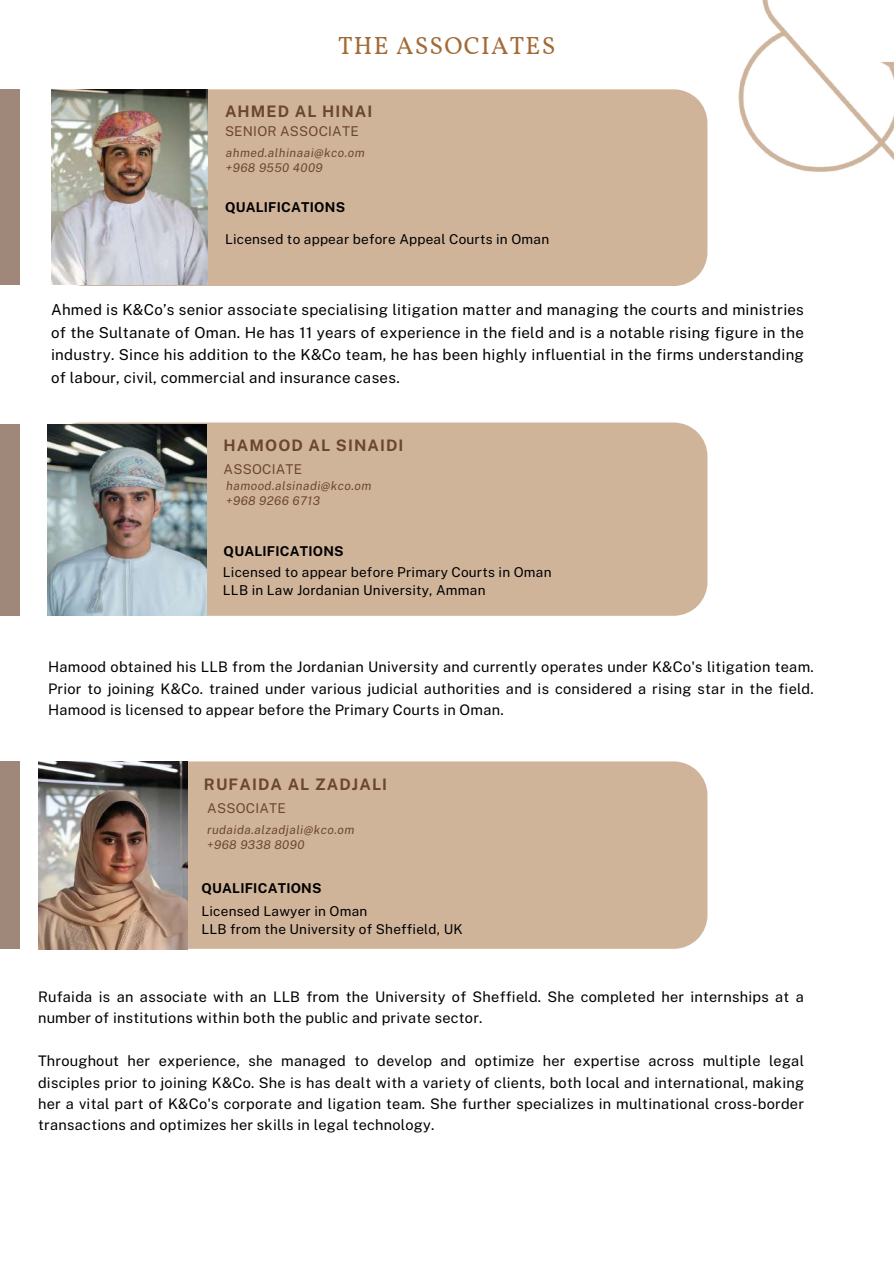
<style>
.page{position:relative;width:894px;height:1264px;background:#fff}
.page>*{position:absolute;margin:0;border:0;box-sizing:border-box;transform-origin:0 0}
.t1{font:24.75px "Vollkorn";letter-spacing:.05em;color:#a26a35}
.t2{font:700 15.9px "Public Sans";letter-spacing:.07em;color:#6c4730}
.t3{font:15.15px/22.5px "Public Sans";letter-spacing:.015em;color:#000;text-align:justify}
.t4{font:14.55px/21.3px "Public Sans";letter-spacing:.015em;color:#000;text-align:justify}
.t5{font:13.65px/18px "Public Sans";letter-spacing:.015em;color:#000}
.t6{font:700 13.65px "Public Sans";letter-spacing:.015em;color:#000}
.t7{font:13.5px "Public Sans";letter-spacing:.015em;color:#6c4730}
.t8{font:italic 12px/15px "Public Sans";letter-spacing:.035em;color:#6c4730}
</style>
<div class="page">
<div style="left:47px;top:422px;width:660px;height:194px;background:#d0b49a"></div>
<img style="left:48px;top:424px;width:158px;height:192px">
<div style="left:0;top:424px;width:19px;height:192px;background:#9f8779"></div>
<div style="left:0;top:761px;width:19px;height:187px;background:#9f8779"></div>
<div style="left:0;top:89px;width:19px;height:195px;background:#9f8779"></div>
<div style="left:51px;top:89px;width:656px;height:197px;background:#d0b49a"></div>
<img style="left:738px;top:0;width:155px;height:172px">
<div style="left:188px;top:761px;width:519px;height:187px;background:#d0b49a"></div>
<img style="left:38px;top:761px;width:150px;height:188px">
<img style="left:51px;top:89px;width:156px;height:195px">
<h1 class="t1" style="left:338px;top:31px;width:218px">THE ASSOCIATES</h1>
<p class="t2" style="left:225px;top:102px;width:149px">AHMED AL HINAI</p>
<p class="t7" style="left:225px;top:123px;width:135px">SENIOR ASSOCIATE</p>
<p class="t8" style="left:226px;top:145px;width:140px">ahmed.alhinaai@kco.om +968 9550 4009</p>
<p class="t6" style="left:225px;top:199px;width:121px">QUALIFICATIONS</p>
<p class="t5" style="left:225px;top:230px;width:326px">Licensed to appear before Appeal Courts in Oman</p>
<p class="t3" style="left:51px;top:298px;width:754px">Ahmed is K&amp;Co’s senior associate specialising litigation matter and managing the courts and ministries of the Sultanate of Oman. He has 11 years of experience in the field and is a notable rising figure in the industry. Since his addition to the K&amp;Co team, he has been highly influential in the firms understanding of labour, civil, commercial and insurance cases.</p>
<p class="t2" style="left:223px;top:435px;width:181px">HAMOOD AL SINAIDI</p>
<p class="t7" style="left:223px;top:461px;width:80px">ASSOCIATE</p>
<p class="t8" style="left:226px;top:478px;width:147px">hamood.alsinadi@kco.om +968 9266 6713</p>
<p class="t6" style="left:223px;top:543px;width:121px">QUALIFICATIONS</p>
<p class="t5" style="left:223px;top:563px;width:330px">Licensed to appear before Primary Courts in Oman<br>LLB in Law Jordanian University, Amman</p>
<p class="t4" style="left:48px;top:656px;width:767px">Hamood obtained his LLB from the Jordanian University and currently operates under K&amp;Co's litigation team.<br>Prior to joining K&amp;Co. trained under various judicial authorities and is considered a rising star in the field.<br>Hamood is licensed to appear before the Primary Courts in Oman.</p>
<p class="t2" style="left:204px;top:775px;width:185px">RUFAIDA AL ZADJALI</p>
<p class="t7" style="left:207px;top:800px;width:80px">ASSOCIATE</p>
<p class="t8" style="left:207px;top:822px;width:148px">rudaida.alzadjali@kco.om +968 9338 8090</p>
<p class="t6" style="left:201px;top:879px;width:121px">QUALIFICATIONS</p>
<p class="t5" style="left:201px;top:901px;width:263px">Licensed Lawyer in Oman<br>LLB from the University of Sheffield, UK</p>
<p class="t4" style="left:38px;top:986px;width:767px">Rufaida is an associate with an LLB from the University of Sheffield. She completed her internships at a number of institutions within both the public and private sector.</p>
<p class="t4" style="left:38px;top:1050px;width:767px">Throughout her experience, she managed to develop and optimize her expertise across multiple legal disciples prior to joining K&amp;Co. She is has dealt with a variety of clients, both local and international, making her a vital part of K&amp;Co's corporate and ligation team. She further specializes in multinational cross-border transactions and optimizes her skills in legal technology.</p>
</div>
